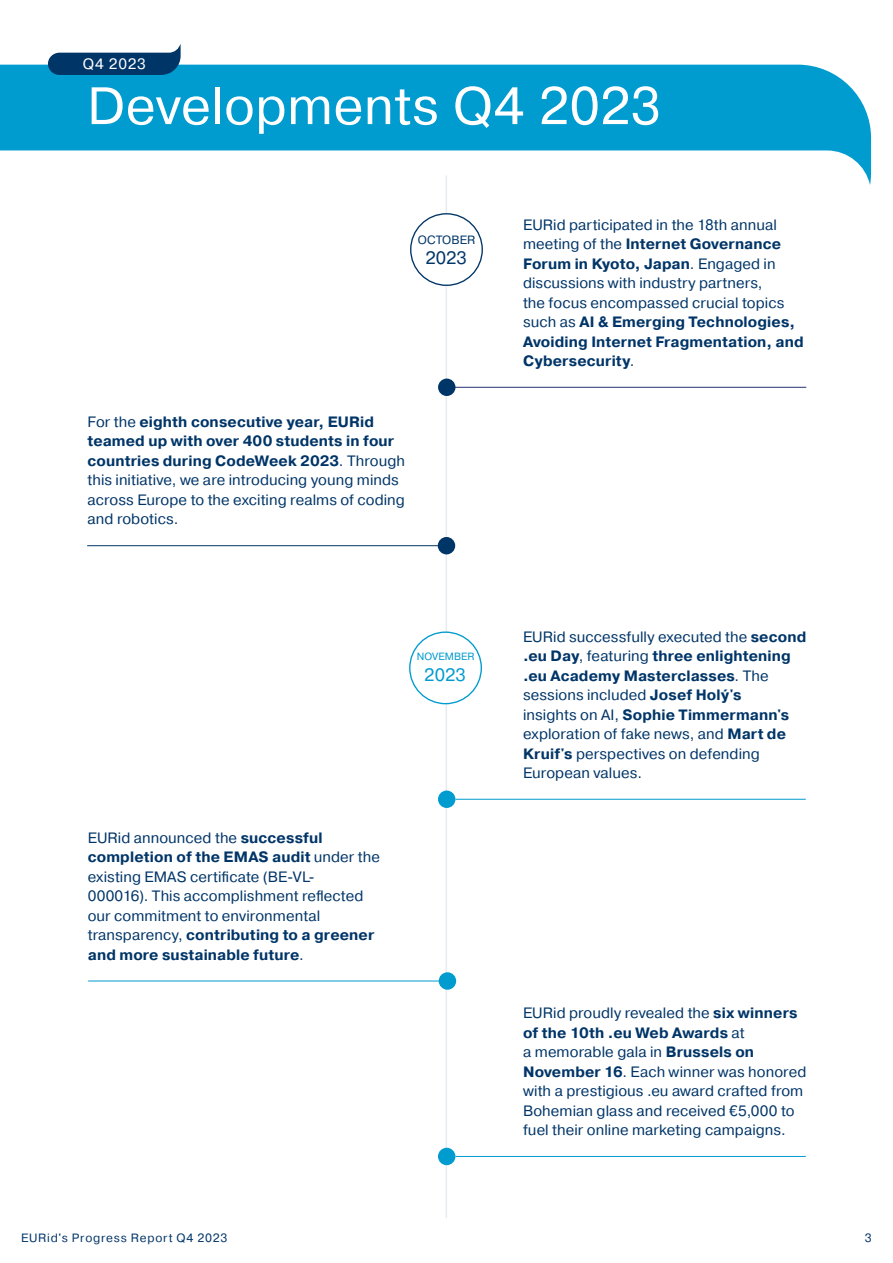
<style>
.page{position:relative;width:893px;height:1263px;background:#fff}
.page>*{position:absolute;margin:0;border:0;box-sizing:border-box;transform-origin:0 0}
.t1{font:52.5px "Pragmatica";letter-spacing:.01em;color:#fff}
.t2{font:17.85px "Pragmatica";color:#003568}
.t3{font:17.85px "Pragmatica";color:#009bcf}
.t4{font:15px/19.5px "Pragmatica";letter-spacing:.005em;color:#003568}
.t5{font:15px "Pragmatica";letter-spacing:.05em;color:#fff}
.t6{font:12px "Pragmatica";letter-spacing:.06em;color:#003568}
.t7{font:12px "Pragmatica";letter-spacing:.01em;color:#003568}
.t8{font:10.5px "Pragmatica";letter-spacing:.005em;color:#009bcf}
.s1{font-weight:700}
</style>
<div class="page">
<hr style="left:446px;top:176px;width:1px;height:1041px;background:#e8ecf0">
<svg style="left:0;top:65px;width:871px;height:120px;fill:#009bcf"></svg>
<svg style="left:48px;top:44px;width:133px;height:31px"></svg>
<div style="left:411px;top:214px;width:71px;height:71px;background:#fff;border-radius:50%"></div>
<div style="left:410px;top:213px;width:73px;height:73px;border:1px solid #003568;border-radius:50%"></div>
<div style="left:410px;top:632px;width:71px;height:72px;background:#fff;border-radius:50%"></div>
<div style="left:409px;top:631px;width:73px;height:73px;border:1px solid #009bcf;border-radius:50%"></div>
<hr style="left:447px;top:387px;width:359px;height:1px;background:#273273">
<div style="left:438px;top:379px;width:17px;height:17px;background:#003568;border-radius:50%"></div>
<hr style="left:87px;top:545px;width:354px;height:1px;background:#003568">
<div style="left:438px;top:537px;width:17px;height:17px;background:#003568;border-radius:50%"></div>
<hr style="left:88px;top:980px;width:354px;height:1px;background:#009bcf">
<div style="left:439px;top:972px;width:17px;height:18px;background:#009bcf;border-radius:50%"></div>
<hr style="left:455px;top:799px;width:351px;height:1px;background:#009bcf">
<div style="left:438px;top:790px;width:17px;height:18px;background:#009bcf;border-radius:50%"></div>
<hr style="left:455px;top:1156px;width:351px;height:1px;background:#009bcf">
<div style="left:438px;top:1148px;width:17px;height:17px;background:#009bcf;border-radius:50%"></div>
<p class="t5" style="left:83px;top:55px;width:65px">Q4 2023</p>
<h1 class="t1" style="left:87px;top:74px;width:575px">Developments Q4 2023</h1>
<p class="t7" style="left:418px;top:233px;width:59px">OCTOBER</p>
<p class="t2" style="left:425px;top:247px;width:43px">2023</p>
<p class="t4" style="left:88px;top:412px;width:319px">For the <span class="s1">eighth consecutive year, EURid teamed up with over 400 students in four countries during CodeWeek 2023</span>. Through this initiative, we are introducing young minds across Europe to the exciting realms of coding and robotics.</p>
<p class="t8" style="left:417px;top:650px;width:59px">NOVEMBER</p>
<p class="t3" style="left:424px;top:663px;width:43px">2023</p>
<p class="t4" style="left:88px;top:828px;width:294px">EURid announced the <span class="s1">successful completion of the EMAS audit</span> under the existing EMAS certificate (BE-VL-<br>000016). This accomplishment reflected our commitment to environmental transparency, <span class="s1">contributing to a greener and more sustainable future</span>.</p>
<p class="t6" style="left:21px;top:1231px;width:208px">EURid's Progress Report Q4 2023</p>
<p class="t4" style="left:523px;top:215px;width:282px">EURid participated in the 18th annual meeting of the <span class="s1">Internet Governance Forum in Kyoto, Japan</span>. Engaged in discussions with industry partners,<br>the focus encompassed crucial topics such as <span class="s1">AI &amp; Emerging Technologies, Avoiding Internet Fragmentation, and Cybersecurity</span>.</p>
<p class="t4" style="left:523px;top:627px;width:285px">EURid successfully executed the <span class="s1">second .eu Day</span>, featuring <span class="s1">three enlightening .eu Academy Masterclasses</span>. The sessions included <span class="s1">Josef Holý's<br></span>insights on AI, <span class="s1">Sophie Timmermann's </span>exploration of fake news, and <span class="s1">Mart de Kruif's</span> perspectives on defending European values.</p>
<p class="t4" style="left:523px;top:1004px;width:285px">EURid proudly revealed the <span class="s1">six winners of the 10th .eu Web Awards</span> at<br>a memorable gala in <span class="s1">Brussels on November 16</span>. Each winner was honored with a prestigious .eu award crafted from Bohemian glass and received €5,000 to fuel their online marketing campaigns.</p>
<p class="t6" style="left:865px;top:1230px;width:8px">3</p>
</div>
